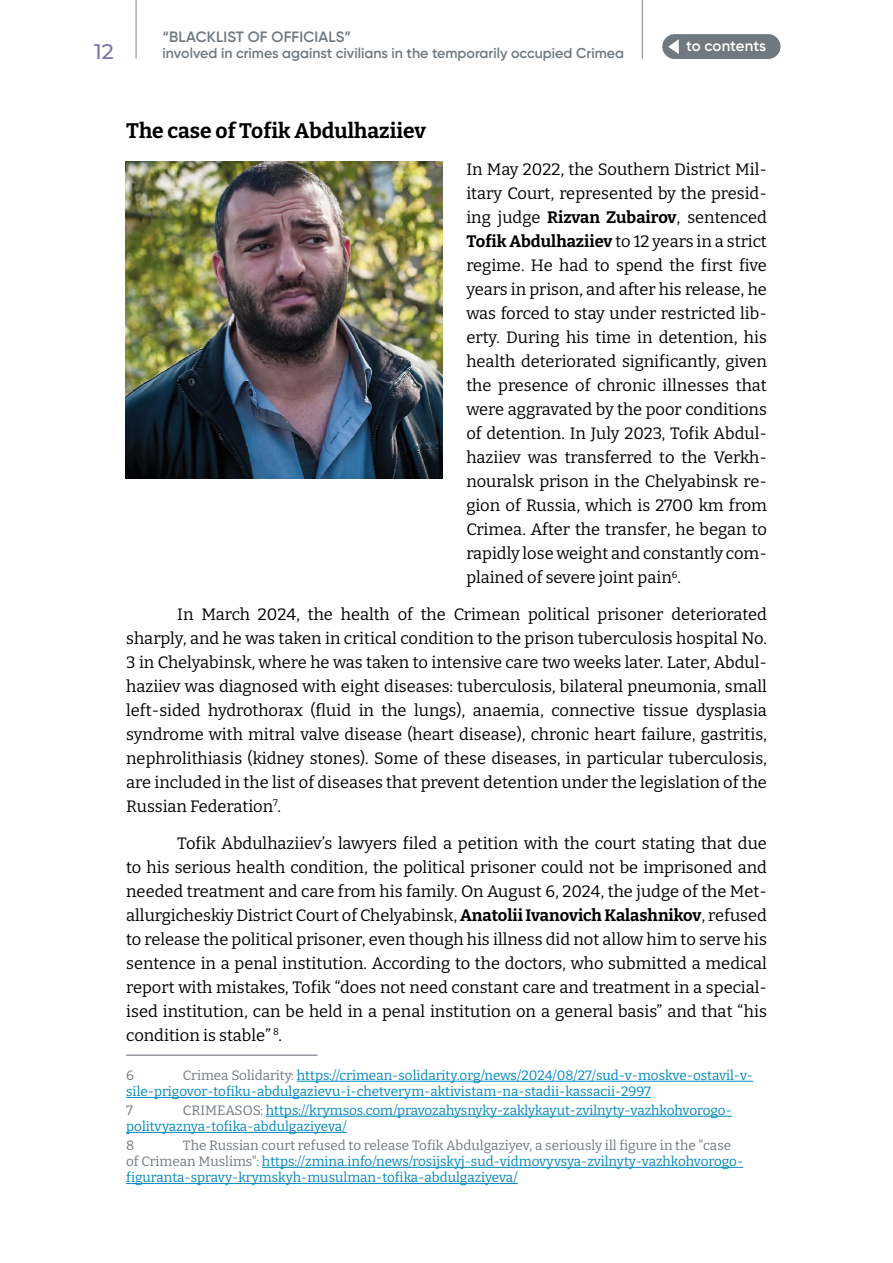
<style>
.page{position:relative;width:893px;height:1263px;background:#fff}
.page>*{position:absolute;margin:0;border:0;box-sizing:border-box;transform-origin:0 0}
.t1{font:700 21px "Bitter";color:#000}
.t2{font:500 21px "Montserrat";color:#7874b5}
.t3{font:16.5px/24px "Bitter";color:#000;text-align:justify}
.t4{font:600 15px "Gilroy";letter-spacing:.01em;color:#6f797f}
.t5{font:600 15px "Gilroy";letter-spacing:.005em;color:#fff}
.t6{font:600 14.25px "Gilroy";color:#6f797f}
.t7{font:13.5px/16.2px "Bitter";color:#0088bd}
.t8{font:13.5px "Bitter";color:#6f797f}
.s1{font-weight:700}
.s2{color:#6f797f}
</style>
<div class="page">
<hr style="left:136px;top:0;width:1px;height:59px;background:#818080">
<div style="left:662px;top:34px;width:118px;height:25px;background:#6f797f;border-radius:12px"></div>
<svg style="left:668px;top:39px;width:11px;height:15px"></svg>
<hr style="left:642px;top:0;width:1px;height:59px;background:#818080">
<hr style="left:126px;top:1054px;width:192px;height:2px;background:#6f797f">
<hr style="left:297px;top:1081px;width:456px;height:1px;background:#0088bd">
<hr style="left:126px;top:1097px;width:525px;height:1px;background:#0088bd">
<hr style="left:266px;top:1116px;width:466px;height:1px;background:#0088bd">
<hr style="left:126px;top:1132px;width:221px;height:1px;background:#0088bd">
<hr style="left:262px;top:1167px;width:481px;height:1px;background:#0088bd">
<hr style="left:126px;top:1183px;width:392px;height:1px;background:#0088bd">
<img style="left:126px;top:162px;width:316px;height:316px">
<p class="t4" style="left:163px;top:28px;width:190px">“BLACKLIST OF OFFICIALS”</p>
<p class="t2" style="left:94px;top:36px;width:21px">12</p>
<p class="t6" style="left:163px;top:44px;width:463px">involved in crimes against civilians in the temporarily occupied Crimea</p>
<p class="t1" style="left:126px;top:118px;width:301px">The case of Tofik Abdulhaziiev</p>
<p class="t5" style="left:686px;top:36px;width:82px">to contents</p>
<p class="t3" style="left:466px;top:157px;width:302px">In May 2022, the Southern District Mil&shy;itary Court, represented by the presid&shy;ing judge <span class="s1">Rizvan Zubairov</span>, sentenced <span class="s1">Tofik Abdulhaziiev</span> to 12 years in a strict regime. He had to spend the first five years in prison, and after his release, he was forced to stay under restricted lib&shy;erty. During his time in detention, his health deteriorated significantly, given the presence of chronic illnesses that were aggravated by the poor conditions of detention. In July 2023, Tofik Abdul&shy;haziiev was transferred to the Verkh&shy;nouralsk prison in the Chelyabinsk re&shy;gion of Russia, which is 2700 km from Crimea. After the transfer, he began to rapidly lose weight and constantly com&shy;plained of severe joint pain<sup>6</sup>.</p>
<p class="t3" style="left:126px;top:602px;width:642px;text-indent:51px">In March 2024, the health of the Crimean political prisoner deteriorated sharply, and he was taken in critical condition to the prison tuberculosis hospital No.<br>3 in Chelyabinsk, where he was taken to intensive care two weeks later. Later, Abdul&shy;haziiev was diagnosed with eight diseases: tuberculosis, bilateral pneumonia, small left-sided hydrothorax (fluid in the lungs), anaemia, connective tissue dysplasia syndrome with mitral valve disease (heart disease), chronic heart failure, gastritis, nephrolithiasis (kidney stones). Some of these diseases, in particular tuberculosis, are included in the list of diseases that prevent detention under the legislation of the Russian Federation<sup>7</sup>.</p>
<p class="t3" style="left:126px;top:830px;width:642px;text-indent:51px">Tofik Abdulhaziiev’s lawyers filed a petition with the court stating that due to his serious health condition, the political prisoner could not be imprisoned and needed treatment and care from his family. On August 6, 2024, the judge of the Met&shy;allurgicheskiy District Court of Chelyabinsk, <span class="s1">Anatolii Ivanovich Kalashnikov</span>, refused to release the political prisoner, even though his illness did not allow him to serve his sentence in a penal institution. According to the doctors, who submitted a medical report with mistakes, Tofik “does not need constant care and treatment in a special&shy;ised institution, can be held in a penal institution on a general basis” and that “his condition is stable” <sup>8</sup>.</p>
<p class="t8" style="left:126px;top:1066px;width:9px">6</p>
<p class="t7" style="left:126px;top:1067px;width:628px;text-indent:57px"><span class="s2">Crimea Solidarity:</span> https://crimean-solidarity.org/news/2024/08/27/sud-v-moskve-ostavil-v&shy;sile-prigovor-tofiku-abdulgazievu-i-chetverym-aktivistam-na-stadii-kassacii-2997</p>
<p class="t8" style="left:126px;top:1101px;width:8px">7</p>
<p class="t7" style="left:126px;top:1102px;width:607px;text-indent:57px"><span class="s2">CRIMEASOS:</span> https://krymsos.com/pravozahysnyky-zaklykayut-zvilnyty-vazhkohvorogo&shy;politvyaznya-tofika-abdulgaziyeva/</p>
<p class="t8" style="left:126px;top:1136px;width:10px">8</p>
<p class="t7" style="left:126px;top:1137px;width:618px;text-indent:57px"><span class="s2">The Russian court refused to release Tofik Abdulgaziyev, a seriously ill figure in the "case of Crimean Muslims":</span> https://zmina.info/news/rosijskyj-sud-vidmovyvsya-zvilnyty-vazhkohvorogo&shy;figuranta-spravy-krymskyh-musulman-tofika-abdulgaziyeva/</p>
</div>
